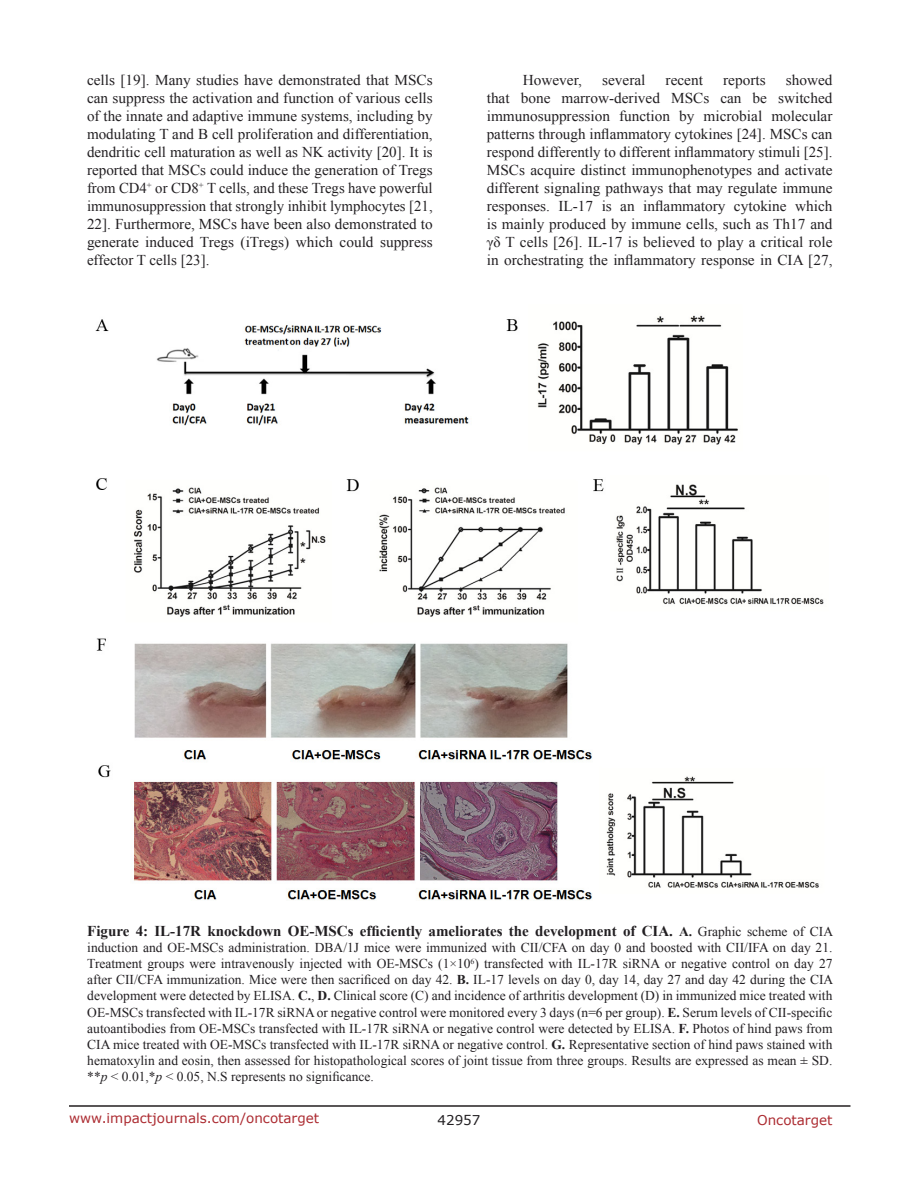
<style>
.page{position:relative;width:918px;height:1188px;background:#fff}
.page>*{position:absolute;margin:0;border:0;box-sizing:border-box;transform-origin:0 0}
.t1{font:15px/18px "Times New Roman";color:#221f22;text-align:justify}
.t2{font:700 15px "Times New Roman";color:#221f22}
.t3{font:13.5px/16.2px "Times New Roman";color:#221f22;text-align:justify}
.t4{font:13.5px "Verdana";color:#ac2b31}
.t5{font:13.5px "Verdana";color:#221f22}
.s1{font-size:13.5px}
.s2{font-weight:400;font-size:13.5px}
.s3{font-weight:700}
.s4{font-style:italic}
</style>
<div class="page">
<hr style="left:69px;top:1105px;width:781px;height:2px;background:#231f20">
<img style="left:95px;top:315px;width:729px;height:585px">
<p class="t1" style="left:87px;top:71px;width:347px">cells [19]. Many studies have demonstrated that MSCs can suppress the activation and function of various cells of the innate and adaptive immune systems, including by modulating T and B cell proliferation and differentiation, dendritic cell maturation as well as NK activity [20]. It is reported that MSCs could induce the generation of Tregs from CD4<sup>+</sup> or CD8<sup>+</sup> T cells, and these Tregs have powerful immunosuppression that strongly inhibit lymphocytes [21, 22]. Furthermore, MSCs have been also demonstrated to generate induced Tregs (iTregs) which could suppress effector T cells [23].</p>
<p class="t1" style="left:523px;top:71px;width:61px">However,</p>
<p class="t1" style="left:602px;top:71px;width:45px">several</p>
<p class="t1" style="left:666px;top:71px;width:39px">recent</p>
<p class="t1" style="left:723px;top:71px;width:44px">reports</p>
<p class="t1" style="left:487px;top:71px;width:347px;text-indent:299px">showed that bone marrow-derived MSCs can be switched immunosuppression function by microbial molecular patterns through inflammatory cytokines [24]. MSCs can respond differently to different inflammatory stimuli [25].<br>MSCs acquire distinct immunophenotypes and activate different signaling pathways that may regulate immune responses. IL-17 is an inflammatory cytokine which is mainly produced by immune cells, such as Th17 and γδ T cells [26]. IL-17 is believed to play a critical role in orchestrating the inflammatory response in CIA [27,</p>
<p class="t2" style="left:87px;top:920px;width:747px">Figure 4: IL-17R knockdown OE-MSCs efficiently ameliorates the development of CIA. <span class="s1">A.</span> <span class="s2">Graphic scheme of CIA</span></p>
<p class="t3" style="left:87px;top:939px;width:747px">induction and OE-MSCs administration. DBA/1J mice were immunized with CII/CFA on day 0 and boosted with CII/IFA on day 21.<br>Treatment groups were intravenously injected with OE-MSCs (1×10<sup>6</sup>) transfected with IL-17R siRNA or negative control on day 27 after CII/CFA immunization. Mice were then sacrificed on day 42. <span class="s3">B.</span> IL-17 levels on day 0, day 14, day 27 and day 42 during the CIA development were detected by ELISA. <span class="s3">C.</span>, <span class="s3">D.</span> Clinical score (C) and incidence of arthritis development (D) in immunized mice treated with OE-MSCs transfected with IL-17R siRNA or negative control were monitored every 3 days (n=6 per group). <span class="s3">E.</span> Serum levels of CII-specific autoantibodies from OE-MSCs transfected with IL-17R siRNA or negative control were detected by ELISA. <span class="s3">F.</span> Photos of hind paws from CIA mice treated with OE-MSCs transfected with IL-17R siRNA or negative control. <span class="s3">G.</span> Representative section of hind paws stained with hematoxylin and eosin, then assessed for histopathological scores of joint tissue from three groups. Results are expressed as mean ± SD. **<span class="s4">p</span> &lt; 0.01,*<span class="s4">p</span> &lt; 0.05, N.S represents no significance.</p>
<p class="t4" style="left:69px;top:1109px;width:252px">www.impactjournals.com/oncotarget</p>
<p class="t5" style="left:438px;top:1111px;width:44px">42957</p>
<p class="t4" style="left:757px;top:1111px;width:77px">Oncotarget</p>
</div>
